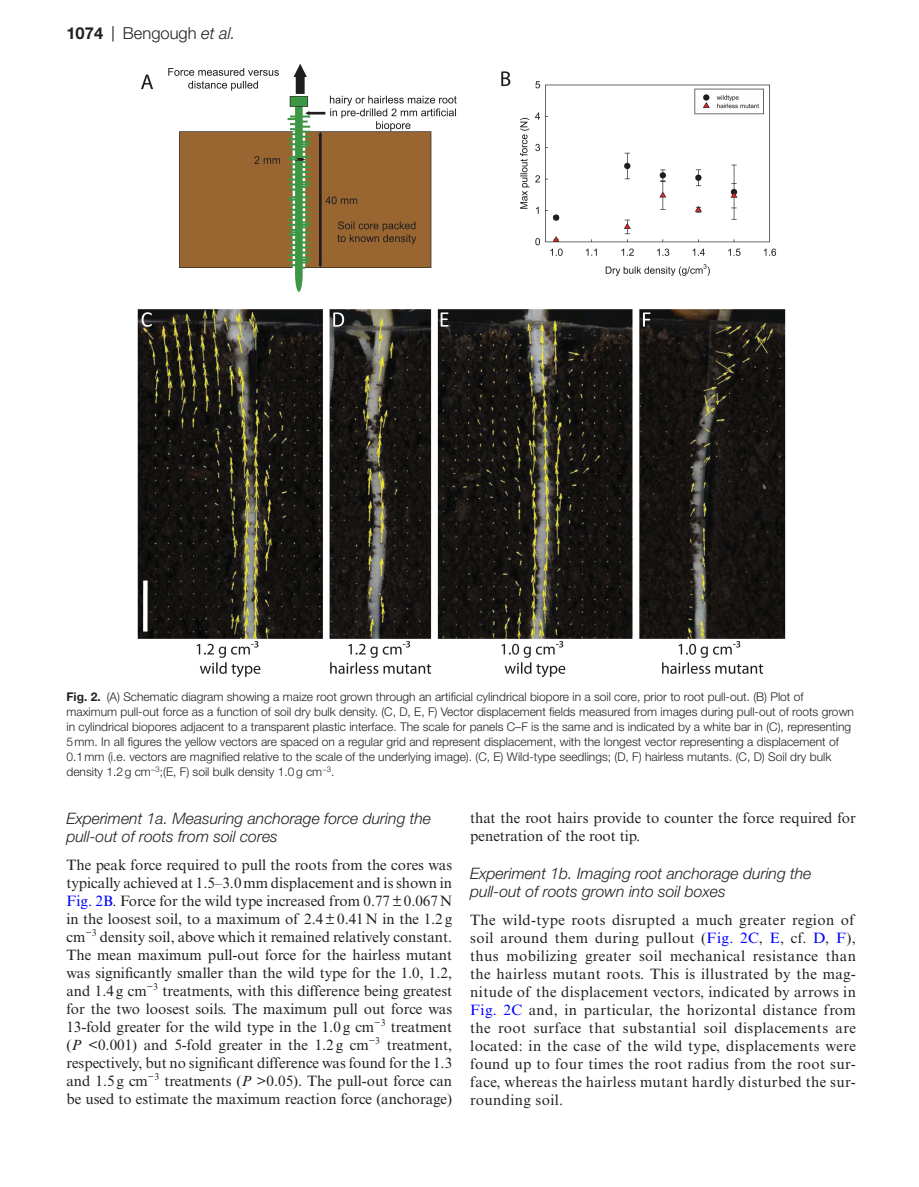
<style>
.page{position:relative;width:919px;height:1187px;background:#fff}
.page>*{position:absolute;margin:0;border:0;box-sizing:border-box;transform-origin:0 0}
.t1{font:300 16.5px "Helvetica Neue LT Std";color:#231f20}
.t2{font:italic 300 15.75px/18px "Helvetica Neue LT Std";color:#231f20}
.t3{font:15px/18px "Times New Roman MT Std";color:#231f20;text-align:justify}
.t4{font:300 12px/15px "Helvetica Neue LT Std";color:#231f20}
.s1{font-weight:700}
.s2{font-family:"Times New Roman MT Std";font-weight:400}
.s3{font-style:italic}
.s4{color:#00f}
</style>
<div class="page">
<img style="left:137px;top:63px;width:648px;height:614px">
<p class="t1" style="left:66px;top:23px;width:170px"><span class="s1">1074</span> <span class="s2">|</span> Bengough <span class="s3">et al.</span></p>
<p class="t4" style="left:66px;top:689px;width:789px"><span class="s1">Fig. 2.</span> (A) Schematic diagram showing a maize root grown through an artificial cylindrical biopore in a soil core, prior to root pull-out. (B) Plot of maximum pull-out force as a function of soil dry bulk density. (C, D, E, F) Vector displacement fields measured from images during pull-out of roots grown in cylindrical biopores adjacent to a transparent plastic interface. The scale for panels C–F is the same and is indicated by a white bar in (C), representing 5mm. In all figures the yellow vectors are spaced on a regular grid and represent displacement, with the longest vector representing a displacement of 0.1mm (i.e. vectors are magnified relative to the scale of the underlying image). (C, E) Wild-type seedlings; (D, F) hairless mutants. (C, D) Soil dry bulk density 1.2g cm<sup>−3</sup>;(E, F) soil bulk density 1.0g cm<sup>−3</sup>.</p>
<p class="t2" style="left:66px;top:808px;width:366px">Experiment 1a. Measuring anchorage force during the pull-out of roots from soil cores</p>
<p class="t3" style="left:66px;top:856px;width:387px">The peak force required to pull the roots from the cores was typically achieved at 1.5–3.0mm displacement and is shown in <span class="s4">Fig. 2B</span>. Force for the wild type increased from 0.77±0.067N in the loosest soil, to a maximum of 2.4±0.41N in the 1.2 g cm<sup>−3</sup> density soil, above which it remained relatively constant.<br>The mean maximum pull-out force for the hairless mutant was significantly smaller than the wild type for the 1.0, 1.2, and 1.4 g cm<sup>−3</sup> treatments, with this difference being greatest for the two loosest soils. The maximum pull out force was 13-fold greater for the wild type in the 1.0g cm<sup>−3</sup> treatment (<span class="s3">P</span> &lt;0.001) and 5-fold greater in the 1.2 g cm<sup>−3</sup> treatment, respectively, but no significant difference was found for the 1.3 and 1.5 g cm<sup>−3</sup> treatments (<span class="s3">P</span> &gt;0.05). The pull-out force can be used to estimate the maximum reaction force (anchorage)</p>
<p class="t3" style="left:470px;top:809px;width:387px">that the root hairs provide to counter the force required for penetration of the root tip.</p>
<p class="t2" style="left:470px;top:863px;width:343px">Experiment 1b. Imaging root anchorage during the pull-out of roots grown into soil boxes</p>
<p class="t3" style="left:470px;top:911px;width:387px">The wild-type roots disrupted a much greater region of soil around them during pullout (<span class="s4">Fig. 2C</span>, <span class="s4">E</span>, cf. <span class="s4">D</span>, <span class="s4">F</span>), thus mobilizing greater soil mechanical resistance than the hairless mutant roots. This is illustrated by the mag&shy;nitude of the displacement vectors, indicated by arrows in <span class="s4">Fig. 2C</span> and, in particular, the horizontal distance from the root surface that substantial soil displacements are located: in the case of the wild type, displacements were found up to four times the root radius from the root sur&shy;face, whereas the hairless mutant hardly disturbed the sur&shy;rounding soil.</p>
</div>
